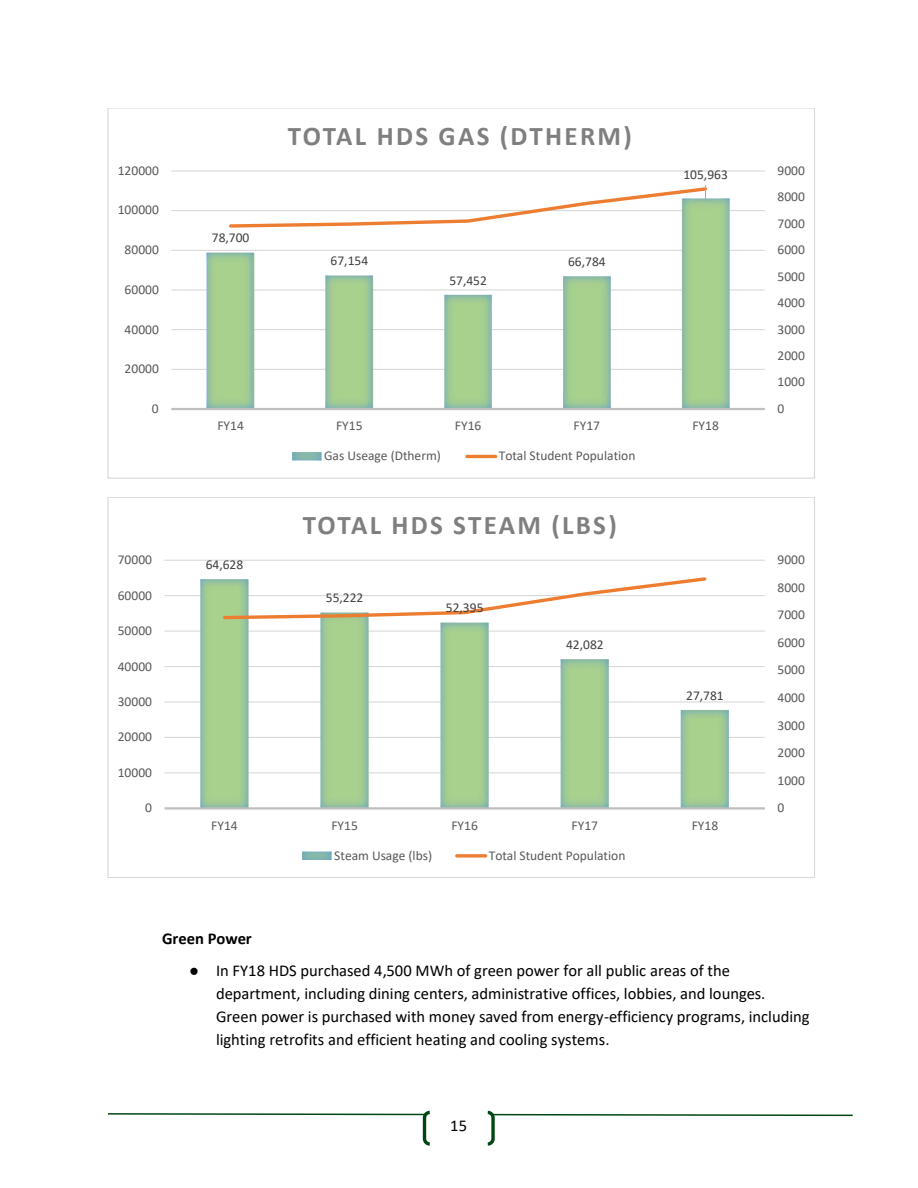
<style>
.page{position:relative;width:918px;height:1188px;background:#fff}
.page>*{position:absolute;margin:0;border:0;box-sizing:border-box;transform-origin:0 0}
.t1{font:700 27px "Calibri";letter-spacing:.085em;color:#7f7f7f}
.t2{font:16.5px/23.1px "Calibri";color:#000}
.t3{font:700 16.5px "Calibri";color:#000}
.t4{font:13.5px "Calibri";color:#595959}
.t5{font:13.5px "Calibri";color:#404040}
.s1{font-family:"Times New Roman"}
</style>
<div class="page">
<svg style="left:108px;top:1110px;width:745px;height:36px"></svg>
<hr style="left:171px;top:369px;width:594px;height:1px;background:#d9d9d9">
<hr style="left:171px;top:329px;width:594px;height:1px;background:#d9d9d9">
<hr style="left:171px;top:289px;width:594px;height:2px;background:#d9d9d9">
<hr style="left:171px;top:250px;width:594px;height:1px;background:#d9d9d9">
<hr style="left:171px;top:210px;width:594px;height:1px;background:#d9d9d9">
<hr style="left:171px;top:170px;width:594px;height:2px;background:#d9d9d9">
<img style="left:207px;top:199px;width:522px;height:209px">
<hr style="left:171px;top:408px;width:594px;height:2px;background:#bfbfbf">
<svg style="left:227px;top:185px;width:482px;height:44px"></svg>
<hr style="left:467px;top:455px;width:29px;height:3px;background:#ed7d31">
<hr style="left:164px;top:772px;width:601px;height:1px;background:#d9d9d9">
<hr style="left:164px;top:737px;width:601px;height:1px;background:#d9d9d9">
<hr style="left:164px;top:701px;width:601px;height:2px;background:#d9d9d9">
<hr style="left:164px;top:666px;width:601px;height:1px;background:#d9d9d9">
<hr style="left:164px;top:631px;width:601px;height:1px;background:#d9d9d9">
<hr style="left:164px;top:595px;width:601px;height:1px;background:#d9d9d9">
<hr style="left:164px;top:560px;width:601px;height:1px;background:#d9d9d9">
<img style="left:200px;top:579px;width:529px;height:228px">
<hr style="left:164px;top:807px;width:601px;height:3px;background:#bfbfbf">
<svg style="left:221px;top:577px;width:488px;height:44px"></svg>
<div style="left:302px;top:852px;width:29px;height:8px;background:#80b4b0"></div>
<svg style="left:457px;top:854px;width:29px;height:4px"></svg>
<p class="t4" style="left:118px;top:165px;width:43px">120000</p>
<p class="t4" style="left:118px;top:204px;width:43px">100000</p>
<p class="t4" style="left:125px;top:244px;width:36px">80000</p>
<p class="t4" style="left:125px;top:284px;width:36px">60000</p>
<p class="t4" style="left:125px;top:323px;width:36px">40000</p>
<p class="t4" style="left:125px;top:363px;width:36px">20000</p>
<p class="t4" style="left:152px;top:403px;width:8px">0</p>
<p class="t4" style="left:118px;top:554px;width:36px">70000</p>
<p class="t4" style="left:118px;top:589px;width:36px">60000</p>
<p class="t4" style="left:118px;top:625px;width:36px">50000</p>
<p class="t4" style="left:118px;top:660px;width:36px">40000</p>
<p class="t4" style="left:118px;top:696px;width:36px">30000</p>
<p class="t4" style="left:118px;top:731px;width:36px">20000</p>
<p class="t4" style="left:118px;top:767px;width:36px">10000</p>
<p class="t4" style="left:145px;top:802px;width:8px">0</p>
<p class="t5" style="left:212px;top:232px;width:39px">78,700</p>
<p class="t1" style="left:288px;top:125px;width:345px">TOTAL HDS GAS (DTHERM)</p>
<p class="t5" style="left:331px;top:255px;width:39px">67,154</p>
<p class="t5" style="left:449px;top:275px;width:39px">57,452</p>
<p class="t5" style="left:568px;top:256px;width:39px">66,784</p>
<p class="t5" style="left:683px;top:169px;width:46px">105,963</p>
<p class="t4" style="left:217px;top:420px;width:28px">FY14</p>
<p class="t4" style="left:336px;top:420px;width:28px">FY15</p>
<p class="t4" style="left:455px;top:420px;width:28px">FY16</p>
<p class="t4" style="left:574px;top:420px;width:28px">FY17</p>
<p class="t4" style="left:692px;top:420px;width:28px">FY18</p>
<p class="t4" style="left:324px;top:450px;width:118px">Gas Useage (Dtherm)</p>
<p class="t4" style="left:499px;top:450px;width:138px">Total Student Population</p>
<p class="t5" style="left:206px;top:559px;width:39px">64,628</p>
<p class="t1" style="left:303px;top:514px;width:316px">TOTAL HDS STEAM (LBS)</p>
<p class="t5" style="left:326px;top:592px;width:39px">55,222</p>
<p class="t5" style="left:446px;top:602px;width:39px">52,395</p>
<p class="t5" style="left:566px;top:639px;width:39px">42,082</p>
<p class="t5" style="left:686px;top:689px;width:39px">27,781</p>
<p class="t4" style="left:211px;top:820px;width:28px">FY14</p>
<p class="t4" style="left:331px;top:820px;width:28px">FY15</p>
<p class="t4" style="left:452px;top:820px;width:28px">FY16</p>
<p class="t4" style="left:572px;top:820px;width:28px">FY17</p>
<p class="t4" style="left:692px;top:820px;width:28px">FY18</p>
<p class="t4" style="left:334px;top:850px;width:99px">Steam Usage (lbs)</p>
<p class="t4" style="left:489px;top:850px;width:138px">Total Student Population</p>
<p class="t4" style="left:778px;top:165px;width:29px">9000</p>
<p class="t4" style="left:778px;top:191px;width:29px">8000</p>
<p class="t4" style="left:778px;top:218px;width:29px">7000</p>
<p class="t4" style="left:778px;top:244px;width:29px">6000</p>
<p class="t4" style="left:778px;top:270px;width:29px">5000</p>
<p class="t4" style="left:778px;top:297px;width:29px">4000</p>
<p class="t4" style="left:778px;top:323px;width:29px">3000</p>
<p class="t4" style="left:778px;top:350px;width:29px">2000</p>
<p class="t4" style="left:778px;top:376px;width:29px">1000</p>
<p class="t4" style="left:778px;top:403px;width:8px">0</p>
<p class="t4" style="left:778px;top:554px;width:29px">9000</p>
<p class="t4" style="left:778px;top:582px;width:29px">8000</p>
<p class="t4" style="left:778px;top:609px;width:29px">7000</p>
<p class="t4" style="left:778px;top:637px;width:29px">6000</p>
<p class="t4" style="left:778px;top:664px;width:29px">5000</p>
<p class="t4" style="left:778px;top:692px;width:29px">4000</p>
<p class="t4" style="left:778px;top:719px;width:29px">3000</p>
<p class="t4" style="left:778px;top:747px;width:29px">2000</p>
<p class="t4" style="left:778px;top:775px;width:29px">1000</p>
<p class="t4" style="left:778px;top:802px;width:8px">0</p>
<p class="t3" style="left:162px;top:931px;width:91px">Green Power</p>
<p class="t2" style="left:216px;top:960px;width:595px;text-indent:-27px"><span class="s1">●</span> In FY18 HDS purchased 4,500 MWh of green power for all public areas of the department, including dining centers, administrative offices, lobbies, and lounges.<br>Green power is purchased with money saved from energy-efficiency programs, including lighting retrofits and efficient heating and cooling systems.</p>
<p class="t2" style="left:450px;top:1116px;width:18px">15</p>
</div>
